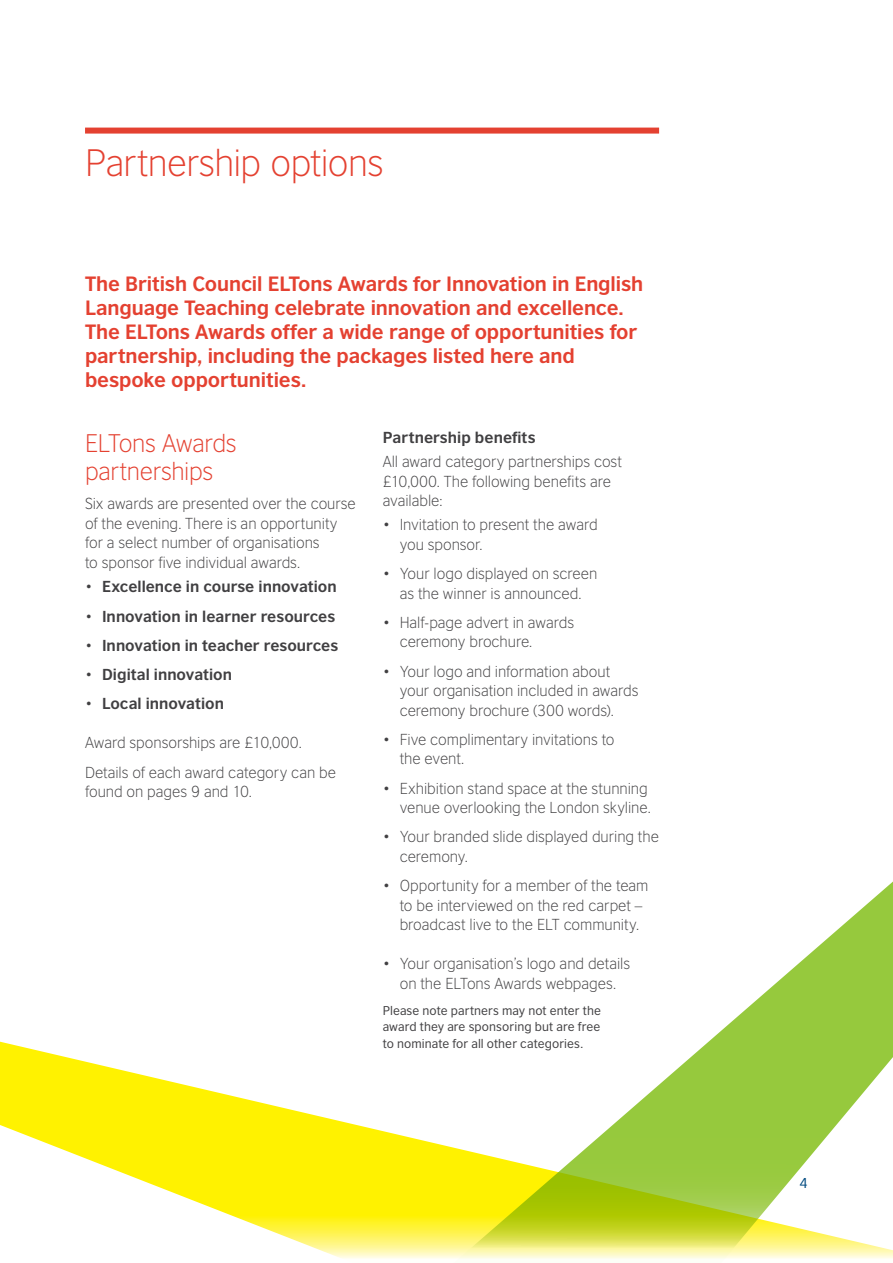
<style>
.page{position:relative;width:893px;height:1263px;background:#fff}
.page>*{position:absolute;margin:0;border:0;box-sizing:border-box;transform-origin:0 0}
.t1{font:300 36px "British Council Sans";letter-spacing:-.015em;color:#e44131}
.t2{font:300 24px/28.5px "British Council Sans";letter-spacing:-.015em;color:#e44131}
.t3{font:700 19.5px/24px "British Council Sans";letter-spacing:-.005em;color:#e44131}
.t4{font:300 15px/19.5px "British Council Sans";letter-spacing:-.005em;color:#414042}
.t5{font:700 15px "British Council Sans";color:#414042}
.t6{font:13.5px "British Council Sans";color:#004a80}
.t7{font:12px/16.5px "British Council Sans";letter-spacing:.01em;color:#414042;text-align:justify}
.s1{font-weight:300}
</style>
<div class="page">
<svg style="left:0;top:1041px;width:402px;height:218px"></svg>
<svg style="left:402px;top:881px;width:491px;height:378px"></svg>
<div style="left:85px;top:128px;width:574px;height:6px;background:#e44131"></div>
<h1 class="t1" style="left:85px;top:134px;width:300px">Partnership options</h1>
<p class="t3" style="left:85px;top:270px;width:560px">The British Council ELTons Awards for Innovation in English Language Teaching celebrate innovation and excellence.<br>The ELTons Awards offer a wide range of opportunities for partnership, including the packages listed here and bespoke opportunities.</p>
<h2 class="t2" style="left:85px;top:427px;width:153px">ELTons Awards partnerships</h2>
<p class="t4" style="left:85px;top:493px;width:272px">Six awards are presented over the course of the evening. There is an opportunity for a select number of organisations<br>to sponsor five individual awards.</p>
<p class="t5" style="left:85px;top:573px;width:253px"><span class="s1">•</span> Excellence in course innovation</p>
<p class="t5" style="left:85px;top:603px;width:252px"><span class="s1">•</span> Innovation in learner resources</p>
<p class="t5" style="left:85px;top:632px;width:255px"><span class="s1">•</span> Innovation in teacher resources</p>
<p class="t5" style="left:85px;top:661px;width:149px"><span class="s1">•</span> Digital innovation</p>
<p class="t5" style="left:85px;top:690px;width:140px"><span class="s1">•</span> Local innovation</p>
<p class="t4" style="left:85px;top:727px;width:253px;line-height:29.2px">Award sponsorships are £10,000.<br>Details of each award category can be</p>
<p class="t4" style="left:85px;top:781px;width:168px">found on pages 9 and 10.</p>
<p class="t5" style="left:383px;top:424px;width:154px">Partnership benefits</p>
<p class="t4" style="left:383px;top:451px;width:241px">All award category partnerships cost £10,000. The following benefits are available:</p>
<p class="t4" style="left:400px;top:514px;width:199px;text-indent:-17px">• Invitation to present the award you sponsor.</p>
<p class="t4" style="left:383px;top:563px;width:216px;text-align:center">• Your logo displayed on screen as the winner is announced.</p>
<p class="t4" style="left:400px;top:611px;width:176px;text-indent:-17px">• Half-page advert in awards ceremony brochure.</p>
<p class="t4" style="left:400px;top:660px;width:240px;text-indent:-17px">• Your logo and information about your organisation included in awards ceremony brochure (300 words).</p>
<p class="t4" style="left:400px;top:728px;width:216px;text-indent:-17px">• Five complimentary invitations to the event.</p>
<p class="t4" style="left:383px;top:777px;width:270px;text-align:right">• Exhibition stand space at the stunning venue overlooking the London skyline.</p>
<p class="t4" style="left:400px;top:826px;width:261px;text-indent:-17px">• Your branded slide displayed during the ceremony.</p>
<p class="t4" style="left:400px;top:875px;width:250px;text-indent:-17px">• Opportunity for a member of the team to be interviewed on the red carpet – broadcast live to the ELT community.</p>
<p class="t4" style="left:383px;top:953px;width:249px;text-align:center">• Your organisation’s logo and details on the ELTons Awards webpages.</p>
<p class="t7" style="left:383px;top:1001px;width:220px">Please note partners may not enter the award they are sponsoring but are free to nominate for all other categories.</p>
<p class="t6" style="left:800px;top:1172px;width:10px">4</p>
</div>
